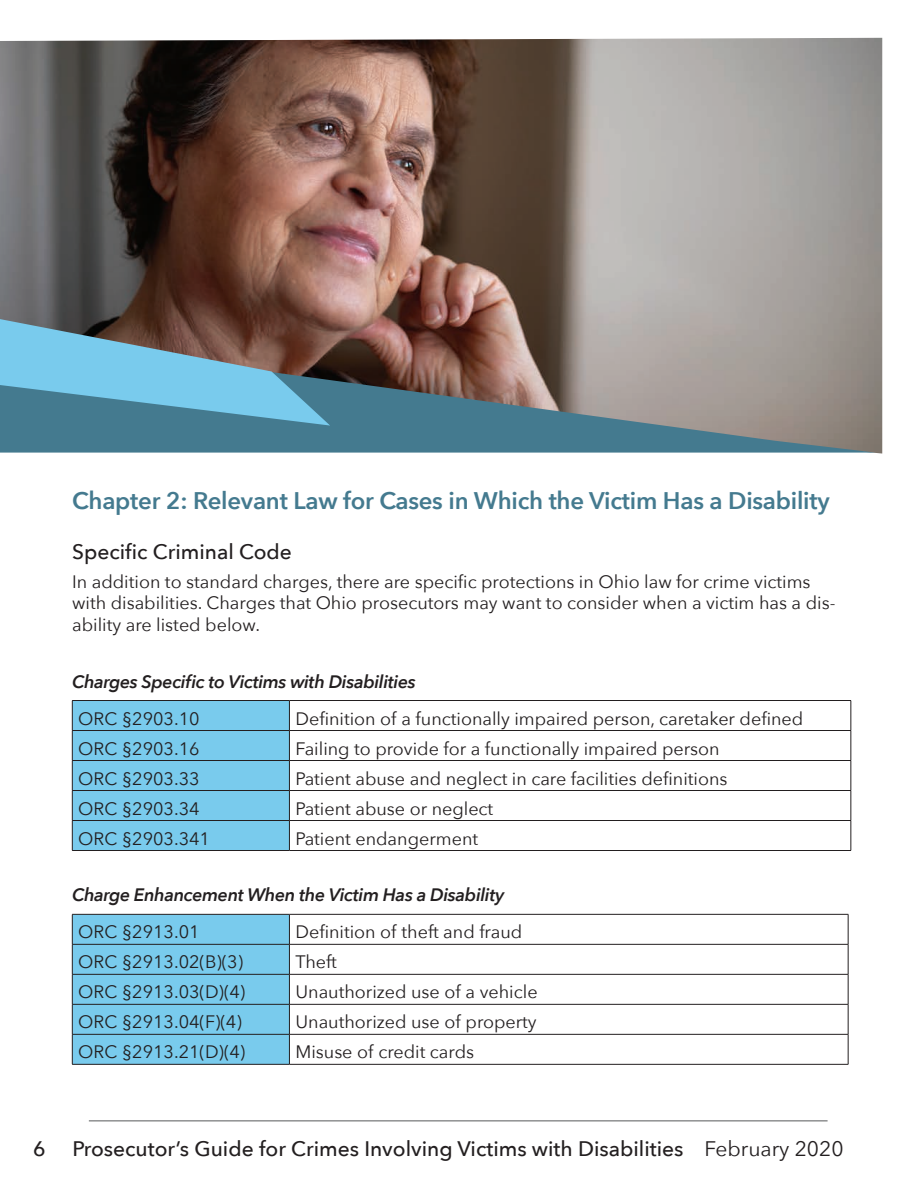
<style>
.page{position:relative;width:918px;height:1188px;background:#fff}
.page>*{position:absolute;margin:0;border:0;box-sizing:border-box;transform-origin:0 0}
.t1{font:600 24px "Avenir Next";letter-spacing:-.01em;color:#447a8f}
.t2{font:500 21px "Avenir Next";color:#231f20}
.t3{font:18px/21.6px "Avenir Next";color:#231f20}
.t4{font:italic 600 18px "Avenir Next";letter-spacing:-.02em;color:#231f20}
.s1{font-weight:400}
</style>
<div class="page">
<hr style="left:89px;top:1120px;width:739px;height:1px;background:#57585a">
<hr style="left:72px;top:700px;width:217px;height:1px;background:#231f20">
<hr style="left:289px;top:700px;width:562px;height:1px;background:#231f20">
<hr style="left:289px;top:730px;width:562px;height:1px;background:#231f20">
<hr style="left:289px;top:760px;width:562px;height:1px;background:#231f20">
<hr style="left:289px;top:790px;width:562px;height:1px;background:#231f20">
<hr style="left:289px;top:820px;width:562px;height:1px;background:#231f20">
<div style="left:72px;top:701px;width:218px;height:149px;background:#79cbed"></div>
<svg style="left:851px;top:701px;width:1px;height:149px"></svg>
<hr style="left:72px;top:850px;width:217px;height:1px;background:#231f20">
<hr style="left:289px;top:850px;width:562px;height:1px;background:#231f20">
<hr style="left:289px;top:914px;width:559px;height:1px;background:#231f20">
<hr style="left:289px;top:944px;width:559px;height:1px;background:#231f20">
<hr style="left:289px;top:974px;width:559px;height:1px;background:#231f20">
<hr style="left:289px;top:1004px;width:559px;height:1px;background:#231f20">
<hr style="left:289px;top:1034px;width:559px;height:1px;background:#231f20">
<svg style="left:72px;top:914px;width:218px;height:150px;background:#75c3e4"></svg>
<svg style="left:848px;top:915px;width:1px;height:149px"></svg>
<hr style="left:72px;top:1064px;width:217px;height:1px;background:#231f20">
<hr style="left:289px;top:1064px;width:559px;height:1px;background:#231f20">
<img style="left:0;top:38px;width:882px;height:416px">
<svg style="left:0;top:335px;width:876px;height:118px;background:#758084"></svg>
<svg style="left:0;top:319px;width:330px;height:107px;background:#6690a1"></svg>
<h1 class="t1" style="left:72px;top:480px;width:759px">Chapter 2: Relevant Law for Cases in Which the Victim Has a Disability</h1>
<p class="t2" style="left:72px;top:534px;width:221px">Specific Criminal Code</p>
<p class="t3" style="left:72px;top:570px;width:765px">In addition to standard charges, there are specific protections in Ohio law for crime victims with disabilities. Charges that Ohio prosecutors may want to consider when a victim has a dis&shy;ability are listed below.</p>
<p class="t4" style="left:72px;top:666px;width:345px">Charges Specific to Victims with Disabilities</p>
<p class="t3" style="left:78px;top:707px;width:123px">ORC §2903.10</p>
<p class="t3" style="left:295px;top:707px;width:509px">Definition of a functionally impaired person, caretaker defined</p>
<p class="t3" style="left:78px;top:737px;width:123px">ORC §2903.16</p>
<p class="t3" style="left:295px;top:737px;width:426px">Failing to provide for a functionally impaired person</p>
<p class="t3" style="left:78px;top:767px;width:123px">ORC §2903.33</p>
<p class="t3" style="left:295px;top:767px;width:434px">Patient abuse and neglect in care facilities definitions</p>
<p class="t3" style="left:78px;top:797px;width:123px">ORC §2903.34</p>
<p class="t3" style="left:295px;top:797px;width:199px">Patient abuse or neglect</p>
<p class="t3" style="left:78px;top:827px;width:133px">ORC §2903.341</p>
<p class="t3" style="left:295px;top:827px;width:184px">Patient endangerment</p>
<p class="t4" style="left:72px;top:880px;width:434px">Charge Enhancement When the Victim Has a Disability</p>
<p class="t3" style="left:78px;top:921px;width:123px">ORC §2913.01</p>
<p class="t3" style="left:295px;top:921px;width:229px">Definition of theft and fraud</p>
<p class="t3" style="left:78px;top:951px;width:166px">ORC §2913.02(B)(3)</p>
<p class="t3" style="left:295px;top:951px;width:43px">Theft</p>
<p class="t3" style="left:78px;top:981px;width:168px">ORC §2913.03(D)(4)</p>
<p class="t3" style="left:295px;top:981px;width:244px">Unauthorized use of a vehicle</p>
<p class="t3" style="left:78px;top:1011px;width:165px">ORC §2913.04(F)(4)</p>
<p class="t3" style="left:295px;top:1011px;width:243px">Unauthorized use of property</p>
<p class="t3" style="left:78px;top:1041px;width:168px">ORC §2913.21(D)(4)</p>
<p class="t3" style="left:295px;top:1041px;width:180px">Misuse of credit cards</p>
<p class="t2" style="left:33px;top:1131px;width:14px">6</p>
<p class="t2" style="left:72px;top:1131px;width:773px">Prosecutor’s Guide for Crimes Involving Victims with Disabilities <span class="s1">February 2020</span></p>
</div>
